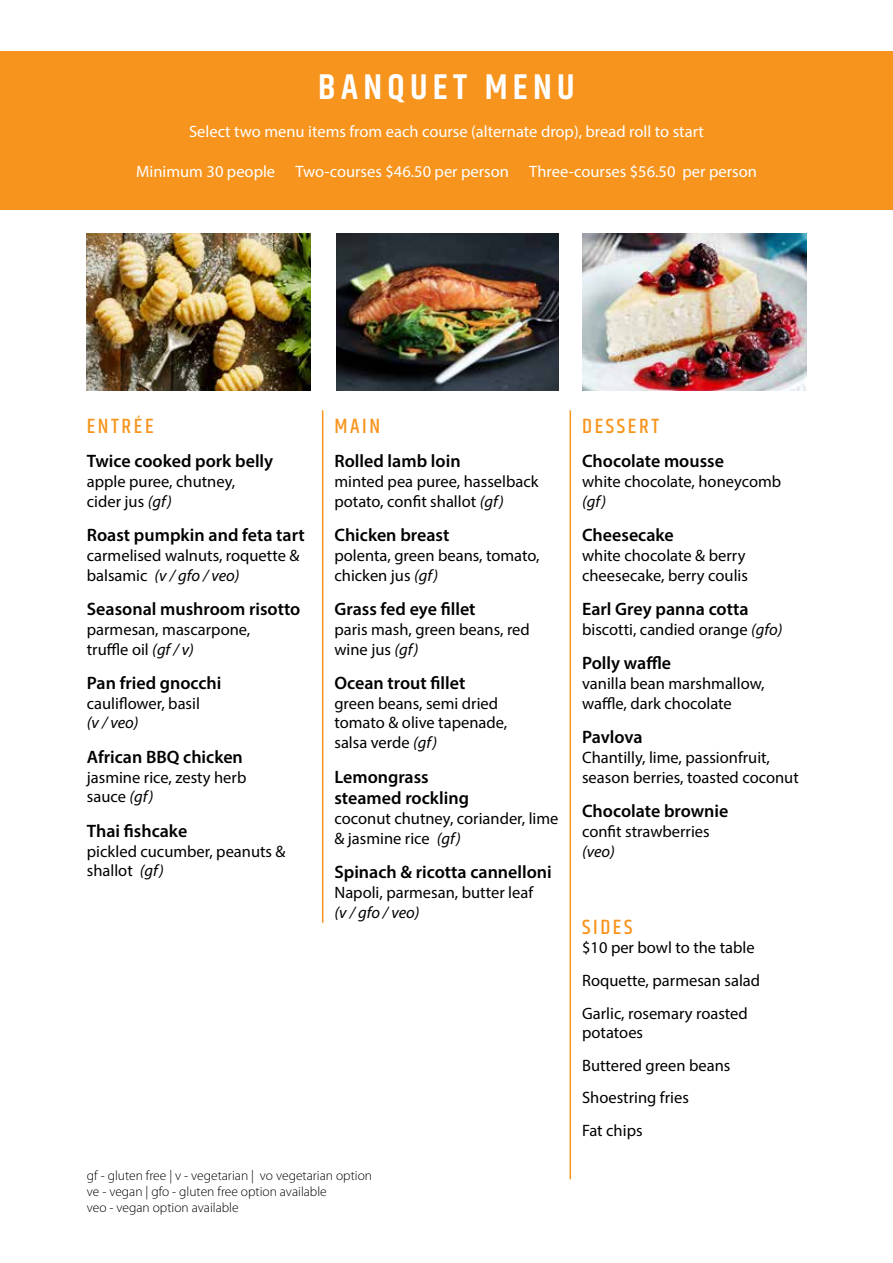
<style>
.page{position:relative;width:893px;height:1263px;background:#fff}
.page>*{position:absolute;margin:0;border:0;box-sizing:border-box;transform-origin:0 0}
.t1{font:600 36px "Khand";letter-spacing:.15em;color:#fff}
.t2{font:500 21px "Khand";letter-spacing:.125em;color:#f7941d}
.t3{font:600 18px/21.6px "Myriad Pro";color:#000}
.t4{font:16.5px/19.8px "Myriad Pro";color:#000}
.t5{font:16.5px "Myriad Pro";color:#fff}
.t6{font:italic 16.5px "Myriad Pro";color:#000}
.t7{font:300 13.5px/16.2px "Myriad Pro";color:#000}
.s1{font-style:italic}
</style>
<div class="page">
<hr style="left:322px;top:410px;width:1px;height:513px;background:#f7941d">
<hr style="left:570px;top:410px;width:1px;height:769px;background:#f7941d">
<img style="left:336px;top:233px;width:222px;height:157px">
<img style="left:582px;top:233px;width:224px;height:157px">
<img style="left:87px;top:233px;width:224px;height:157px">
<div style="left:0;top:51px;width:893px;height:158px;background:#f7941d"></div>
<h1 class="t1" style="left:318px;top:63px;width:258px">BANQUET MENU</h1>
<p class="t5" style="left:189px;top:121px;width:516px">Select two menu items from each course (alternate drop), bread roll to start</p>
<p class="t5" style="left:136px;top:161px;width:622px">Minimum 30 people Two-courses $46.50 per person Three-courses $56.50 per person</p>
<p class="t2" style="left:87px;top:413px;width:68px">ENTRÉ E</p>
<p class="t3" style="left:87px;top:450px;width:188px">Twice cooked pork belly</p>
<p class="t4" style="left:87px;top:471px;width:150px">apple puree, chutney, cider jus <span class="s1">(gf)</span></p>
<p class="t3" style="left:87px;top:524px;width:219px">Roast pumpkin and feta tart</p>
<p class="t4" style="left:87px;top:545px;width:214px">carmelised walnuts, roquette &amp; balsamic <span class="s1">(v / gfo / veo)</span></p>
<p class="t3" style="left:87px;top:598px;width:215px">Seasonal mushroom risotto</p>
<p class="t4" style="left:87px;top:619px;width:165px">parmesan, mascarpone, truffle oil <span class="s1">(gf / v)</span></p>
<p class="t3" style="left:87px;top:671px;width:136px">Pan fried gnocchi</p>
<p class="t4" style="left:87px;top:693px;width:115px">cauliflower, basil</p>
<p class="t6" style="left:87px;top:713px;width:53px">(v / veo)</p>
<p class="t3" style="left:87px;top:745px;width:158px">African BBQ chicken</p>
<p class="t4" style="left:87px;top:767px;width:161px">jasmine rice, zesty herb sauce <span class="s1">(gf)</span></p>
<p class="t3" style="left:87px;top:819px;width:102px">Thai fishcake</p>
<p class="t4" style="left:87px;top:841px;width:200px">pickled cucumber, peanuts &amp; shallot <span class="s1">(gf)</span></p>
<p class="t2" style="left:334px;top:413px;width:47px">MAIN</p>
<p class="t3" style="left:334px;top:450px;width:128px">Rolled lamb loin</p>
<p class="t4" style="left:334px;top:471px;width:206px">minted pea puree, hasselback potato, confit shallot <span class="s1">(gf)</span></p>
<p class="t3" style="left:334px;top:524px;width:116px">Chicken breast</p>
<p class="t4" style="left:334px;top:545px;width:207px">polenta, green beans, tomato, chicken jus <span class="s1">(gf)</span></p>
<p class="t3" style="left:334px;top:598px;width:143px">Grass fed eye fillet</p>
<p class="t4" style="left:334px;top:619px;width:197px">paris mash, green beans, red wine jus <span class="s1">(gf)</span></p>
<p class="t3" style="left:334px;top:671px;width:132px">Ocean trout fillet</p>
<p class="t4" style="left:334px;top:693px;width:174px">green beans, semi dried tomato &amp; olive tapenade, salsa verde <span class="s1">(gf)</span></p>
<p class="t3" style="left:334px;top:765px;width:136px">Lemongrass steamed rockling</p>
<p class="t4" style="left:334px;top:808px;width:226px">coconut chutney, coriander, lime &amp; jasmine rice <span class="s1">(gf)</span></p>
<p class="t3" style="left:334px;top:861px;width:219px">Spinach &amp; ricotta cannelloni</p>
<p class="t4" style="left:334px;top:882px;width:200px">Napoli, parmesan, butter leaf</p>
<p class="t6" style="left:334px;top:902px;width:87px">(v / gfo / veo)</p>
<p class="t7" style="left:87px;top:1167px;width:287px">gf - gluten free | v - vegetarian | vo vegetarian option ve - vegan | gfo - gluten free option available<br>veo - vegan option available</p>
<p class="t2" style="left:582px;top:413px;width:79px">D ESSERT</p>
<p class="t3" style="left:582px;top:450px;width:143px">Chocolate mousse</p>
<p class="t4" style="left:582px;top:471px;width:201px">white chocolate, honeycomb</p>
<p class="t6" style="left:582px;top:491px;width:26px">(gf)</p>
<p class="t3" style="left:582px;top:524px;width:93px">Cheesecake</p>
<p class="t4" style="left:582px;top:545px;width:167px">white chocolate &amp; berry cheesecake, berry coulis</p>
<p class="t3" style="left:582px;top:598px;width:168px">Earl Grey panna cotta</p>
<p class="t4" style="left:582px;top:619px;width:202px">biscotti, candied orange <span class="s1">(gfo)</span></p>
<p class="t3" style="left:582px;top:652px;width:91px">Polly waffle</p>
<p class="t4" style="left:582px;top:673px;width:184px">vanilla bean marshmallow, waffle, dark chocolate</p>
<p class="t3" style="left:582px;top:726px;width:62px">Pavlova</p>
<p class="t4" style="left:582px;top:747px;width:218px">Chantilly, lime, passionfruit, season berries, toasted coconut</p>
<p class="t3" style="left:582px;top:800px;width:148px">Chocolate brownie</p>
<p class="t4" style="left:582px;top:821px;width:129px">confit strawberries</p>
<p class="t6" style="left:582px;top:841px;width:34px">(veo)</p>
<p class="t2" style="left:582px;top:913px;width:52px">SIDES</p>
<p class="t4" style="left:582px;top:931px;width:180px;line-height:32.5px">$10 per bowl to the table<br>Roquette, parmesan salad<br>Garlic, rosemary roasted</p>
<p class="t4" style="left:582px;top:1016px;width:150px;line-height:32.5px">potatoes<br>Buttered green beans<br>Shoestring fries<br>Fat chips</p>
</div>
